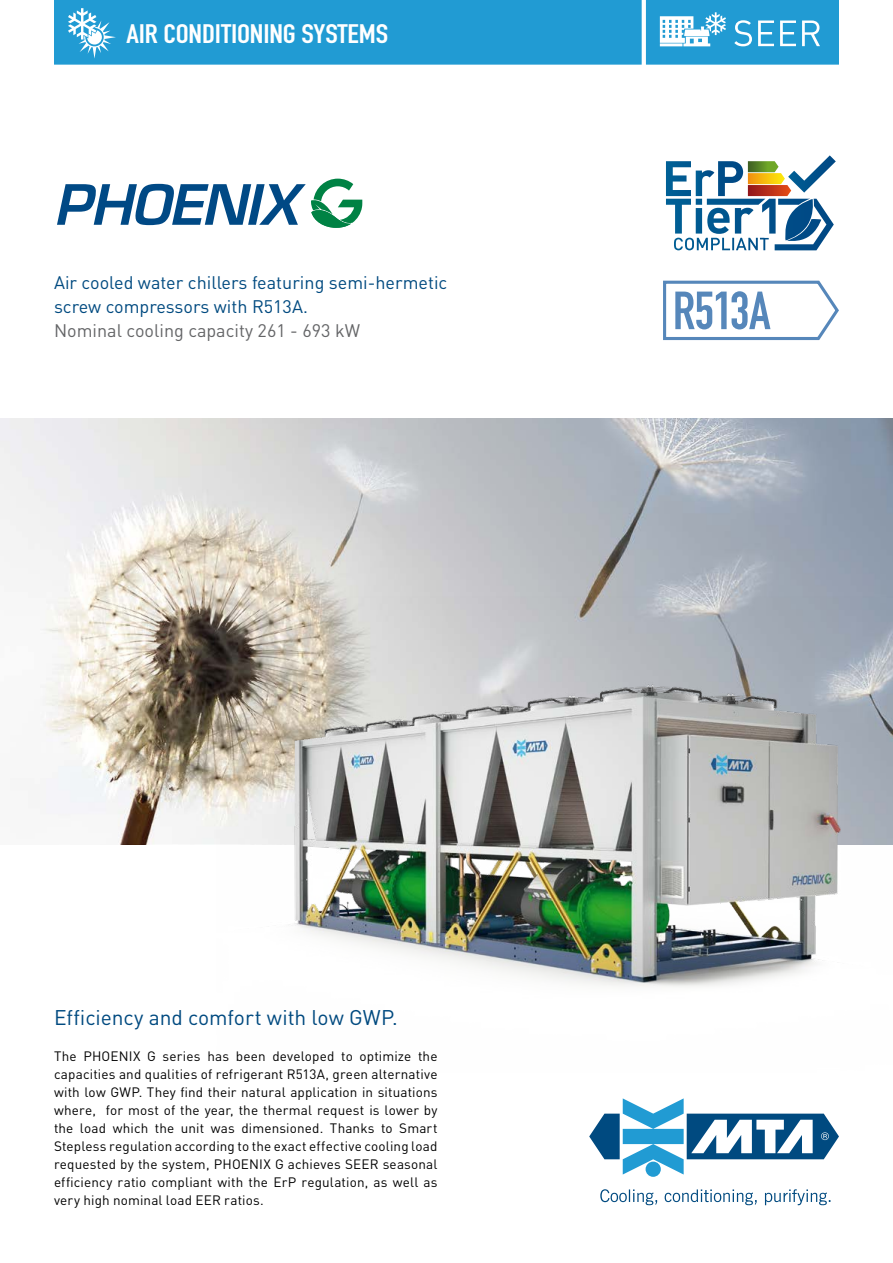
<style>
.page{position:relative;width:893px;height:1263px;background:#fff}
.page>*{position:absolute;margin:0;border:0;box-sizing:border-box;transform-origin:0 0}
.t1{font:italic 54.15px "Square 721 Dm Normal";color:#004985}
.t2{font:52.8px "DIN Engschrift Alternate";letter-spacing:-.02em;color:#5687ba}
.t3{font:26.4px "DIN Engschrift Alternate";letter-spacing:-.005em;color:#fff;scale:1.16 1}
.t4{font:21px "DIN Pro";letter-spacing:-.005em;color:#004a80}
.t5{font:18px/24px "DIN Pro";color:#004a80}
.t6{font:18px "DIN Pro";color:#646567}
.t7{font:13.5px/18px "DIN Pro";letter-spacing:.01em;color:#000;text-align:justify}
</style>
<div class="page">
<img style="left:0;top:419px;width:893px;height:425px">
<svg style="left:589px;top:1098px;width:250px;height:79px"></svg>
<svg style="left:600px;top:1189px;width:230px;height:16px"></svg>
<svg style="left:311px;top:179px;width:51px;height:49px"></svg>
<img style="left:216px;top:596px;width:677px;height:391px">
<svg style="left:54px;top:0;width:785px;height:65px;background:#2ea1d5"></svg>
<svg style="left:666px;top:155px;width:170px;height:95px"></svg>
<svg style="left:663px;top:281px;width:176px;height:59px"></svg>
<h3 class="t3" style="left:127px;top:18px;width:227px">AIR CONDITIONING SYSTEMS</h3>
<h1 class="t1" style="left:54px;top:171px;width:259px">PHOENIX</h1>
<h3 class="t5" style="left:54px;top:270px;width:395px">Air cooled water chillers featuring semi-hermetic screw compressors with R513A.</h3>
<h3 class="t6" style="left:54px;top:318px;width:308px">Nominal cooling capacity 261 - 693 kW</h3>
<h2 class="t2" style="left:673px;top:280px;width:99px">R513A</h2>
<h3 class="t4" style="left:54px;top:1003px;width:345px">Efficiency and comfort with low GWP.</h3>
<p class="t7" style="left:54px;top:1047px;width:385px">The PHOENIX G series has been developed to optimize the capacities and qualities of refrigerant R513A, green alternative with low GWP. They find their natural application in situations where, for most of the year, the thermal request is lower by the load which the unit was dimensioned. Thanks to Smart Stepless regulation according to the exact effective cooling load requested by the system, PHOENIX G achieves SEER seasonal efficiency ratio compliant with the ErP regulation, as well as very high nominal load EER ratios.</p>
</div>
